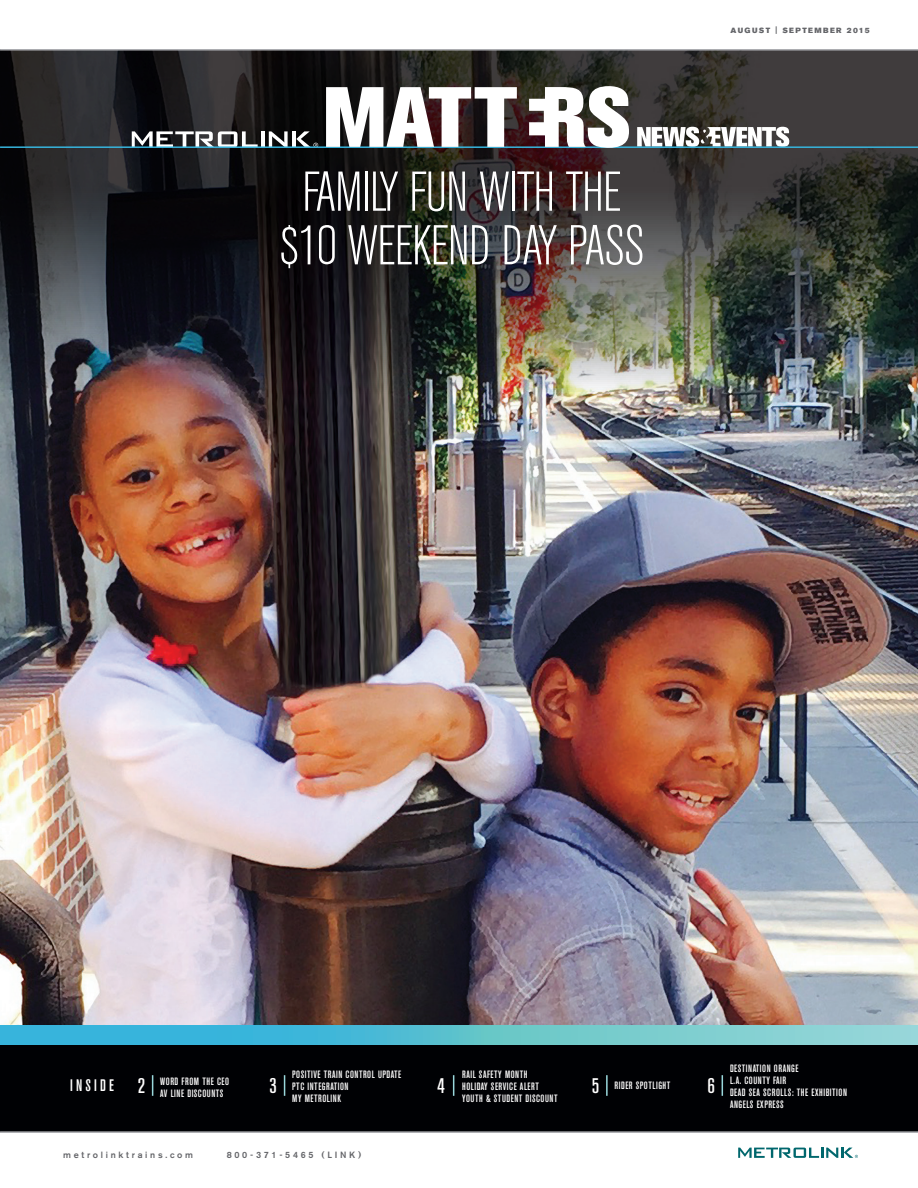
<style>
.page{position:relative;width:918px;height:1188px;background:#fff}
.page>*{position:absolute;margin:0;border:0;box-sizing:border-box;transform-origin:0 0}
.t1{font:300 condensed 55.5px/53.6px "Akzidenz Grotesk BE";letter-spacing:-.02em;color:#fff;text-align:center}
.t2{font:500 condensed 21px "Akzidenz Grotesk BE";color:#fff}
.t3{font:500 condensed 16.5px "Akzidenz Grotesk BE";letter-spacing:.19em;color:#fff}
.t4{font:500 condensed 10.5px/12px "Akzidenz Grotesk BE";letter-spacing:.05em;color:#fff}
.t5{font:500 9px "Akzidenz Grotesk BE";letter-spacing:.3em;color:#646569}
.t6{font:7.5px "Akzidenz Grotesk BE Super";letter-spacing:.19em;color:#646569}
.s1{font-size:21px}
</style>
<div class="page">
<img style="left:0;top:585px;width:918px;height:441px">
<img style="left:0;top:51px;width:918px;height:534px">
<svg style="left:132px;top:131px;width:126px;height:15px"></svg>
<hr style="left:261px;top:131px;width:4px;height:16px;background:#fff">
<svg style="left:269px;top:131px;width:19px;height:15px"></svg>
<hr style="left:292px;top:131px;width:3px;height:16px;background:#fff">
<svg style="left:296px;top:131px;width:22px;height:15px"></svg>
<svg style="left:637px;top:127px;width:152px;height:19px"></svg>
<hr style="left:0;top:146px;width:918px;height:2px;background:#37b4dc">
<svg style="left:529px;top:86px;width:100px;height:62px"></svg>
<svg style="left:326px;top:87px;width:191px;height:60px"></svg>
<svg style="left:738px;top:1147px;width:120px;height:11px"></svg>
<div style="left:0;top:1028px;width:918px;height:104px;background:#000104"></div>
<svg style="left:152px;top:1075px;width:1px;height:21px"></svg>
<svg style="left:453px;top:1075px;width:1px;height:21px"></svg>
<hr style="left:606px;top:1075px;width:2px;height:21px;background:#99d7db">
<svg style="left:722px;top:1075px;width:1px;height:21px"></svg>
<svg style="left:284px;top:1075px;width:1px;height:21px"></svg>
<svg style="left:0;top:1026px;width:918px;height:18px"></svg>
<hr style="left:0;top:49px;width:918px;height:2px;background:#aeafb3">
<hr style="left:0;top:1131px;width:918px;height:2px;background:#aeafb3">
<p class="t1" style="left:279px;top:166px;width:367px">FAMILY FUN WITH THE $10 WEEKEND DAY PASS</p>
<p class="t6" style="left:730px;top:26px;width:141px">AUGUST | SEPTEMBER 2015</p>
<p class="t3" style="left:70px;top:1076px;width:45px">INSIDE</p>
<p class="t2" style="left:437px;top:1074px;width:9px">4</p>
<p class="t4" style="left:462px;top:1068px;width:97px">RAIL SAFETY MONTH<br>HOLIDAY SERVICE ALERT<br>YOUTH &amp; STUDENT DISCOUNT</p>
<p class="t4" style="left:592px;top:1079px;width:80px"><span class="s1">5</span> RIDER SPOTLIGHT</p>
<p class="t4" style="left:292px;top:1068px;width:110px">POSITIVE TRAIN CONTROL UPDATE<br>PTC INTEGRATION<br>MY METROLINK</p>
<p class="t4" style="left:160px;top:1076px;width:70px;text-indent:-23px"><span class="s1">2</span> WORD FROM THE CEO<br>AV LINE DISCOUNTS</p>
<p class="t2" style="left:270px;top:1074px;width:9px">3</p>
<p class="t2" style="left:707px;top:1074px;width:9px">6</p>
<p class="t4" style="left:730px;top:1062px;width:119px">DESTINATION ORANGE<br>L.A. COUNTY FAIR<br>DEAD SEA SCROLLS: THE EXHIBITION<br>ANGELS EXPRESS</p>
<p class="t5" style="left:63px;top:1149px;width:132px">metrolinktrains.com</p>
<p class="t5" style="left:227px;top:1149px;width:136px">800-371-5465 (LINK)</p>
</div>
